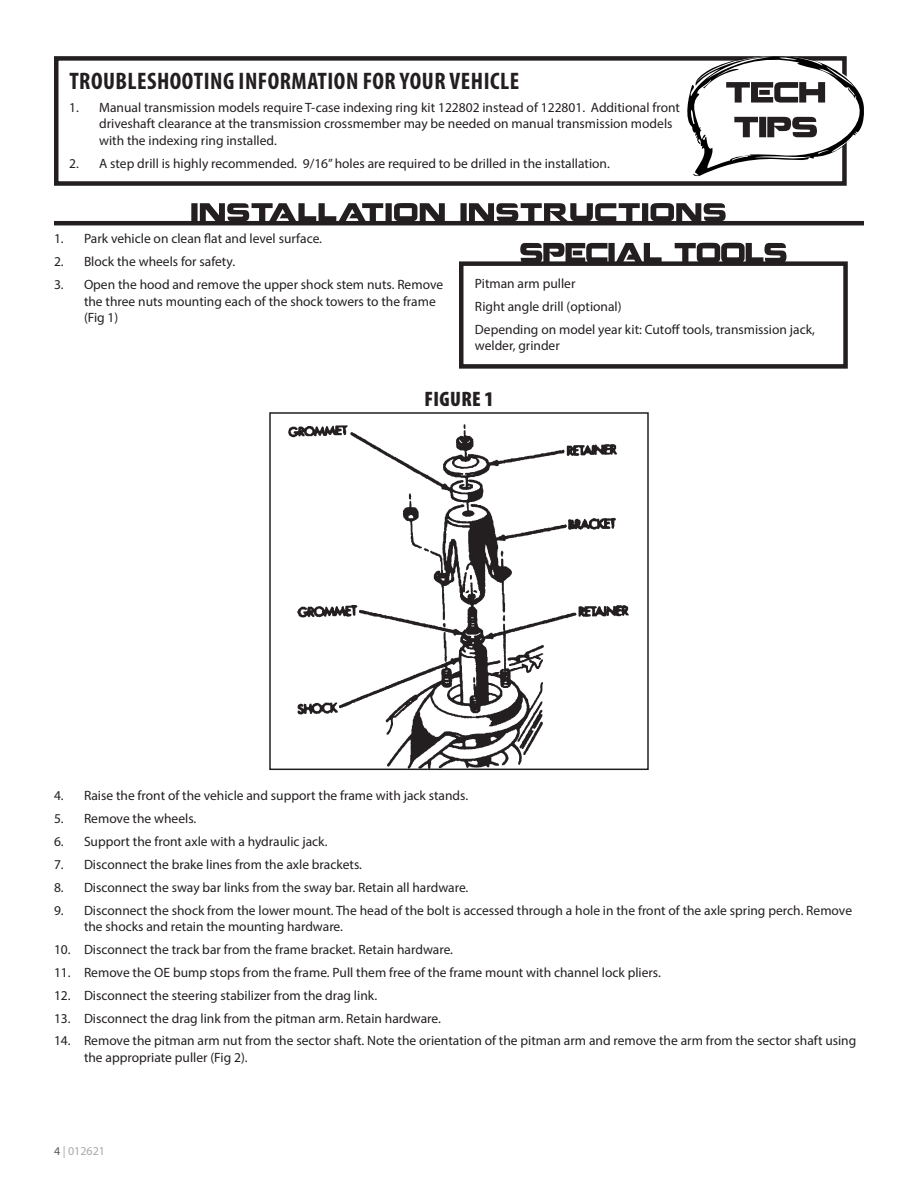
<style>
.page{position:relative;width:918px;height:1188px;background:#fff}
.page>*{position:absolute;margin:0;border:0;box-sizing:border-box;transform-origin:0 0}
.Headline{font:700 condensed 24px "Myriad Pro";letter-spacing:.02em;color:#231f20}
.Photo-Caption{font:900 condensed 21px "Myriad Pro";letter-spacing:.02em;color:#231f20}
.t1{font:13.5px/16.2px "Myriad Pro";color:#231f20}
.t2{font:12px "Myriad Pro";color:#a8a9ad}
.s1{color:#57585a}
</style>
<div class="page">
<img style="left:288px;top:424px;width:341px;height:343px">
<div style="left:269px;top:412px;width:380px;height:358px;border:2px solid #231f20"></div>
<svg style="left:191px;top:203px;width:535px;height:18px"></svg>
<hr style="left:54px;top:221px;width:810px;height:4px;background:#231f20">
<div style="left:459px;top:261px;width:389px;height:108px;border:4px solid #231f20"></div>
<svg style="left:520px;top:243px;width:266px;height:20px"></svg>
<div style="left:54px;top:56px;width:793px;height:130px;border:4px solid #231f20"></div>
<svg style="left:687px;top:56px;width:177px;height:120px"></svg>
<p class="Headline" style="left:69px;top:66px;width:451px">TROUBLESHOOTING INFORMATION FOR YOUR VEHICLE</p>
<p class="t1" style="left:99px;top:99px;width:582px;text-indent:-30px">1. Manual transmission models require T-case indexing ring kit 122802 instead of 122801. Additional front driveshaft clearance at the transmission crossmember may be needed on manual transmission models with the indexing ring installed.</p>
<p class="t1" style="left:69px;top:155px;width:542px">2. A step drill is highly recommended. 9/16” holes are required to be drilled in the installation.</p>
<p class="t1" style="left:54px;top:231px;width:270px">1. Park vehicle on clean flat and level surface.</p>
<p class="t1" style="left:54px;top:254px;width:183px">2. Block the wheels for safety.</p>
<p class="t1" style="left:84px;top:276px;width:361px;text-indent:-30px">3. Open the hood and remove the upper shock stem nuts. Remove the three nuts mounting each of the shock towers to the frame (Fig 1)</p>
<p class="t1" style="left:475px;top:275px;width:102px">Pitman arm puller</p>
<p class="t1" style="left:475px;top:298px;width:148px">Right angle drill (optional)</p>
<p class="t1" style="left:475px;top:321px;width:342px">Depending on model year kit: Cutoff tools, transmission jack, welder, grinder</p>
<p class="Photo-Caption" style="left:424px;top:385px;width:71px">FIGURE 1</p>
<p class="t1" style="left:54px;top:787px;width:416px">4. Raise the front of the vehicle and support the frame with jack stands.</p>
<p class="t1" style="left:54px;top:810px;width:144px">5. Remove the wheels.</p>
<p class="t1" style="left:54px;top:833px;width:275px">6. Support the front axle with a hydraulic jack.</p>
<p class="t1" style="left:54px;top:856px;width:310px">7. Disconnect the brake lines from the axle brackets.</p>
<p class="t1" style="left:54px;top:879px;width:416px">8. Disconnect the sway bar links from the sway bar. Retain all hardware.</p>
<p class="t1" style="left:84px;top:902px;width:770px;text-indent:-30px">9. Disconnect the shock from the lower mount. The head of the bolt is accessed through a hole in the front of the axle spring perch. Remove the shocks and retain the mounting hardware.</p>
<p class="t1" style="left:54px;top:941px;width:401px">10. Disconnect the track bar from the frame bracket. Retain hardware.</p>
<p class="t1" style="left:54px;top:964px;width:608px">11. Remove the OE bump stops from the frame. Pull them free of the frame mount with channel lock pliers.</p>
<p class="t1" style="left:54px;top:987px;width:325px">12. Disconnect the steering stabilizer from the drag link.</p>
<p class="t1" style="left:54px;top:1010px;width:388px">13. Disconnect the drag link from the pitman arm. Retain hardware.</p>
<p class="t1" style="left:84px;top:1033px;width:774px;text-indent:-30px">14. Remove the pitman arm nut from the sector shaft. Note the orientation of the pitman arm and remove the arm from the sector shaft using the appropriate puller (Fig 2).</p>
<p class="t2" style="left:54px;top:1143px;width:53px"><span class="s1">4</span> | 012621</p>
</div>
